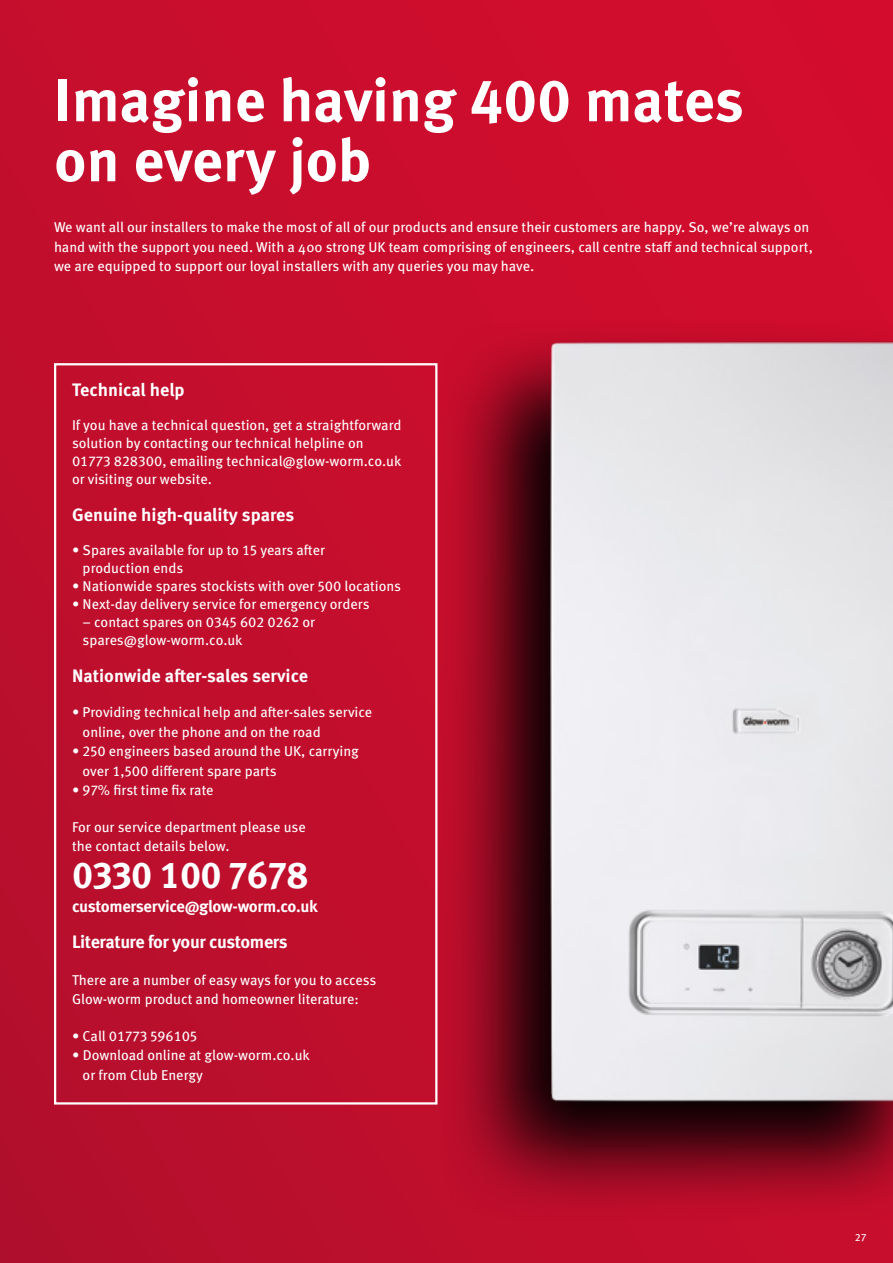
<style>
.page{position:relative;width:893px;height:1263px;background:#fff}
.page>*{position:absolute;margin:0;border:0;box-sizing:border-box;transform-origin:0 0}
.t1{font:700 60px/60px "Meta Pro";color:#fff}
.t2{font:700 37.5px "Meta Pro";letter-spacing:-.02em;color:#fff}
.t3{font:700 18px "Meta Pro";letter-spacing:-.005em;color:#fff}
.t4{font:700 18px "Meta Pro";letter-spacing:-.025em;color:#fff}
.t5{font:700 16.5px "Meta Pro";letter-spacing:-.025em;color:#fff}
.t6{font:14.25px/18px "Meta Pro";color:#fff}
.t7{font:10.5px "Meta Pro";color:#fff}
</style>
<div class="page">
<div style="left:0;top:0;width:893px;height:1263px;background:linear-gradient(to right,#bb0f2d,#d40d2d)"></div>
<div style="left:54px;top:363px;width:383px;height:741px;border:2px solid #fff"></div>
<div style="left:437px;top:319px;width:456px;height:903px;background:#be0d2b"></div>
<img style="left:437px;top:252px;width:456px;height:941px">
<h1 class="t1" style="left:54px;top:67px;width:691px">Imagine having 400 mates on every job</h1>
<p class="t6" style="left:54px;top:217px;width:760px;line-height:19.2px">We want all our installers to make the most of all of our products and ensure their customers are happy. So, we’re always on hand with the support you need. With a 400 strong UK team comprising of engineers, call centre staff and technical support, we are equipped to support our loyal installers with any queries you may have.</p>
<p class="t3" style="left:72px;top:376px;width:114px">Technical help</p>
<p class="t6" style="left:72px;top:415px;width:331px">If you have a technical question, get a straightforward solution by contacting our technical helpline on 01773 828300, emailing technical@glow-worm.co.uk or visiting our website.</p>
<p class="t3" style="left:72px;top:501px;width:224px">Genuine high-quality spares</p>
<p class="t6" style="left:83px;top:540px;width:244px;text-indent:-11px">• Spares available for up to 15 years after production ends</p>
<p class="t6" style="left:72px;top:576px;width:331px">• Nationwide spares stockists with over 500 locations</p>
<p class="t6" style="left:72px;top:594px;width:299px">• Next-day delivery service for emergency orders</p>
<p class="t6" style="left:83px;top:612px;width:234px">– contact spares on 0345 602 0262 or spares@glow-worm.co.uk</p>
<p class="t3" style="left:72px;top:661px;width:238px">Nationwide after-sales service</p>
<p class="t6" style="left:83px;top:702px;width:291px;line-height:19.5px;text-indent:-11px">• Providing technical help and after-sales service online, over the phone and on the road</p>
<p class="t6" style="left:83px;top:741px;width:278px;line-height:19.5px;text-indent:-11px">• 250 engineers based around the UK, carrying over 1,500 different spare parts</p>
<p class="t6" style="left:72px;top:780px;width:143px">• 97% first time fix rate</p>
<p class="t6" style="left:72px;top:816px;width:235px;line-height:19.5px">For our service department please use the contact details below.</p>
<h2 class="t2" style="left:72px;top:845px;width:238px">0330 100 7678</h2>
<p class="t5" style="left:72px;top:893px;width:247px">customerservice@glow-worm.co.uk</p>
<p class="t4" style="left:72px;top:928px;width:217px">Literature for your customers</p>
<p class="t6" style="left:72px;top:969px;width:306px;line-height:19.5px">There are a number of easy ways for you to access<br>Glow-worm product and homeowner literature:</p>
<p class="t6" style="left:72px;top:1026px;width:127px">• Call 01773 596105</p>
<p class="t6" style="left:83px;top:1044px;width:229px;line-height:19.5px;text-indent:-11px">• Download online at glow-worm.co.uk or from Club Energy</p>
<p class="t7" style="left:855px;top:1229px;width:13px">27</p>
</div>
